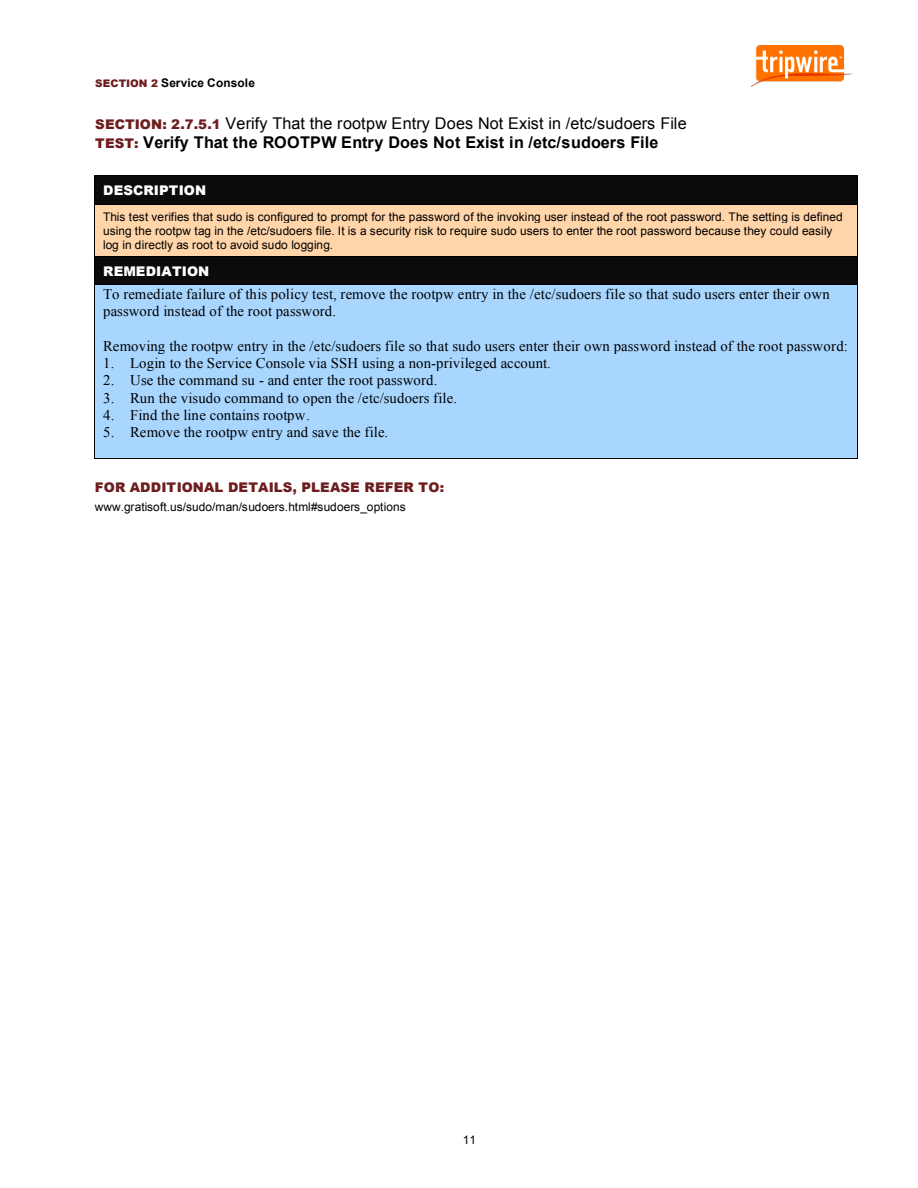
<style>
.page{position:relative;width:918px;height:1188px;background:#fff}
.page>*{position:absolute;margin:0;border:0;box-sizing:border-box;transform-origin:0 0}
.t1{font:16.2px/19.5px "Arial";color:#000}
.t2{font:14.7px/17.2px "Times New Roman";letter-spacing:.01em;color:#000}
.t3{font:900 13.35px "Arial";letter-spacing:.01em;color:#6e1d1f}
.t4{font:900 13.35px "Arial";letter-spacing:.005em;color:#fff}
.t5{font:11.85px/13.8px "Arial";color:#000}
.t6{font:700 11.85px "Arial";letter-spacing:.01em;color:#000}
.s1{font-weight:900;font-size:10.5px;color:#6e1d1f}
.s2{font-weight:900;font-size:13.35px;color:#6e1d1f}
.s3{font-weight:700}
</style>
<div class="page">
<img style="left:752px;top:45px;width:99px;height:42px">
<div style="left:95px;top:176px;width:762px;height:28px;background:#0b0b0b"></div>
<hr style="left:95px;top:175px;width:762px;height:1px;background:#000">
<hr style="left:95px;top:204px;width:762px;height:1px;background:#000">
<div style="left:95px;top:205px;width:762px;height:51px;background:#ffd5a9"></div>
<svg style="left:94px;top:175px;width:1px;height:30px"></svg>
<hr style="left:95px;top:205px;width:762px;height:1px;background:#000">
<svg style="left:857px;top:175px;width:1px;height:30px"></svg>
<hr style="left:94px;top:205px;width:1px;height:51px;background:#000">
<hr style="left:857px;top:205px;width:1px;height:51px;background:#000">
<div style="left:95px;top:256px;width:762px;height:29px;background:#0b0b0b"></div>
<hr style="left:95px;top:256px;width:762px;height:1px;background:#000">
<div style="left:95px;top:285px;width:762px;height:173px;background:#a8d6ff"></div>
<svg style="left:94px;top:256px;width:1px;height:29px"></svg>
<hr style="left:95px;top:285px;width:762px;height:1px;background:#000">
<svg style="left:857px;top:256px;width:1px;height:29px"></svg>
<hr style="left:94px;top:285px;width:1px;height:173px;background:#000">
<hr style="left:95px;top:458px;width:762px;height:1px;background:#000">
<hr style="left:857px;top:285px;width:1px;height:173px;background:#000">
<p class="t6" style="left:95px;top:76px;width:161px"><span class="s1">SECTION 2</span> Service Console</p>
<p class="t1" style="left:95px;top:113px;width:593px"><span class="s2">SECTION: 2.7.5.1</span> Verify That the rootpw Entry Does Not Exist in /etc/sudoers File<br><span class="s2">TEST:</span> <span class="s3">Verify That the ROOTPW Entry Does Not Exist in /etc/sudoers File</span></p>
<p class="t4" style="left:103px;top:180px;width:104px">DESCRIPTION</p>
<p class="t5" style="left:103px;top:210px;width:741px">This test verifies that sudo is configured to prompt for the password of the invoking user instead of the root password. The setting is defined using the rootpw tag in the /etc/sudoers file. It is a security risk to require sudo users to enter the root password because they could easily log in directly as root to avoid sudo logging.</p>
<p class="t4" style="left:103px;top:261px;width:108px">REMEDIATION</p>
<p class="t2" style="left:103px;top:285px;width:728px">To remediate failure of this policy test, remove the rootpw entry in the /etc/sudoers file so that sudo users enter their own password instead of the root password.</p>
<p class="t2" style="left:103px;top:337px;width:746px">Removing the rootpw entry in the /etc/sudoers file so that sudo users enter their own password instead of the root password:</p>
<p class="t2" style="left:103px;top:354px;width:449px">1. Login to the Service Console via SSH using a non-privileged account.</p>
<p class="t2" style="left:103px;top:372px;width:336px">2. Use the command su - and enter the root password.</p>
<p class="t2" style="left:103px;top:389px;width:355px">3. Run the visudo command to open the /etc/sudoers file.</p>
<p class="t2" style="left:103px;top:406px;width:208px">4. Find the line contains rootpw.</p>
<p class="t2" style="left:103px;top:424px;width:287px">5. Remove the rootpw entry and save the file.</p>
<p class="t3" style="left:95px;top:477px;width:351px">FOR ADDITIONAL DETAILS, PLEASE REFER TO:</p>
<p class="t5" style="left:95px;top:500px;width:312px">www.gratisoft.us/sudo/man/sudoers.html#sudoers_options</p>
<p class="t5" style="left:463px;top:1133px;width:15px">11</p>
</div>
